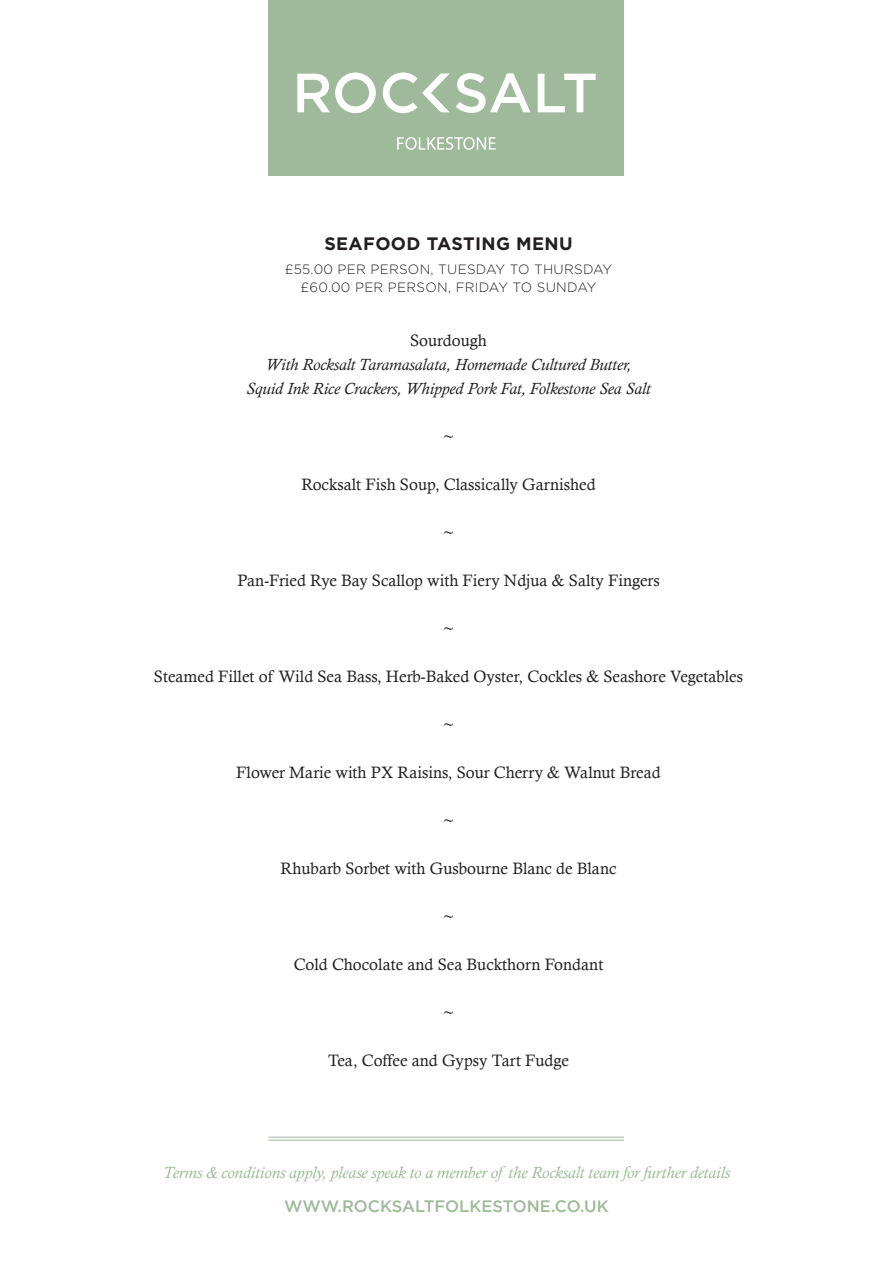
<style>
.page{position:relative;width:893px;height:1263px;background:#fff}
.page>*{position:absolute;margin:0;border:0;box-sizing:border-box;transform-origin:0 0}
.t1{font:700 18px "Gotham";letter-spacing:.02em;color:#231f20}
.t2{font:16.5px "Calisto";color:#231f20}
.t3{font:italic 16.5px/24px "Calisto";color:#231f20;text-align:center}
.t4{font:italic 16.5px "Calisto";color:#9eba9a}
.t5{font:500 16.5px "Gotham";color:#9eba9a}
.t6{font:300 13.5px/18px "Gotham";letter-spacing:.02em;color:#231f20;text-align:center}
</style>
<div class="page">
<div style="left:268px;top:0;width:356px;height:176px;background:#9eba9a"></div>
<svg style="left:397px;top:137px;width:99px;height:13px"></svg>
<svg style="left:297px;top:72px;width:299px;height:41px"></svg>
<hr style="left:268px;top:1140px;width:356px;height:1px;background:#9eba9a">
<hr style="left:268px;top:1137px;width:356px;height:1px;background:#9eba9a">
<p class="t1" style="left:324px;top:232px;width:250px">SEAFOOD TASTING MENU</p>
<p class="t6" style="left:285px;top:260px;width:329px">£55.00 PER PERSON, TUESDAY TO THURSDAY £60.00 PER PERSON, FRIDAY TO SUNDAY</p>
<p class="t2" style="left:410px;top:331px;width:79px">Sourdough</p>
<p class="t3" style="left:246px;top:353px;width:406px">With Rocksalt Taramasalata, Homemade Cultured Butter,<br>Squid Ink Rice Crackers, Whipped Pork Fat, Folkestone Sea Salt</p>
<p class="t2" style="left:443px;top:427px;width:12px">~</p>
<p class="t2" style="left:301px;top:475px;width:296px">Rocksalt Fish Soup, Classically Garnished</p>
<p class="t2" style="left:443px;top:523px;width:12px">~</p>
<p class="t2" style="left:237px;top:571px;width:424px">Pan-Fried Rye Bay Scallop with Fiery Ndjua &amp; Salty Fingers</p>
<p class="t2" style="left:443px;top:619px;width:12px">~</p>
<p class="t2" style="left:154px;top:667px;width:591px">Steamed Fillet of Wild Sea Bass, Herb-Baked Oyster, Cockles &amp; Seashore Vegetables</p>
<p class="t2" style="left:443px;top:715px;width:12px">~</p>
<p class="t2" style="left:236px;top:763px;width:426px">Flower Marie with PX Raisins, Sour Cherry &amp; Walnut Bread</p>
<p class="t2" style="left:443px;top:811px;width:12px">~</p>
<p class="t2" style="left:281px;top:859px;width:337px">Rhubarb Sorbet with Gusbourne Blanc de Blanc</p>
<p class="t2" style="left:443px;top:907px;width:12px">~</p>
<p class="t2" style="left:294px;top:955px;width:311px">Cold Chocolate and Sea Buckthorn Fondant</p>
<p class="t2" style="left:443px;top:1003px;width:12px">~</p>
<p class="t2" style="left:328px;top:1051px;width:242px">Tea, Coffee and Gypsy Tart Fudge</p>
<p class="t4" style="left:163px;top:1162px;width:569px">Terms &amp; conditions apply, please speak to a member of the Rocksalt team for further details</p>
<p class="t5" style="left:284px;top:1197px;width:326px">WWW.ROCKSALTFOLKESTONE.CO.UK</p>
</div>
